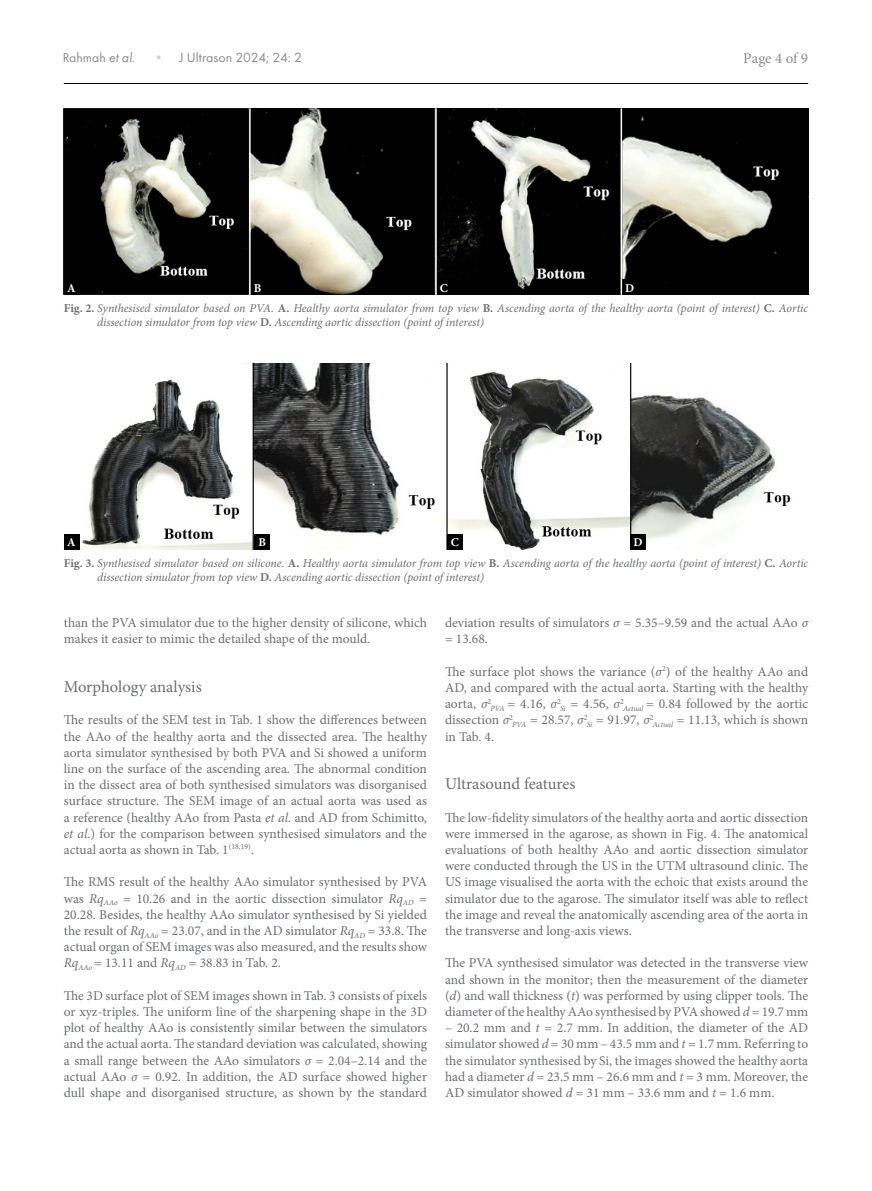
<style>
.page{position:relative;width:872px;height:1191px;background:#fff}
.page>*{position:absolute;margin:0;border:0;box-sizing:border-box;transform-origin:0 0}
.t1{font:16.5px "Minion Pro";letter-spacing:-.005em;color:#6d6e71}
.t2{font:15px "Minion Pro";letter-spacing:-.01em;color:#6d6e71}
.t3{font:13.8px "Futura PT";letter-spacing:.005em;color:#6d6e71}
.t4{font:13.5px/16.2px "Minion Pro";color:#6d6e71;text-align:justify}
.t5{font:italic 12px/14.4px "Minion Pro";letter-spacing:-.01em;color:#6d6e71}
.t6{font:700 12px "Minion Pro";color:#fff}
.s1{font-size:13.5px}
.s2{font-style:italic}
.s3{color:#c5c6c8}
.s4{font-weight:700;font-style:normal}
</style>
<div class="page">
<hr style="left:64px;top:83px;width:744px;height:1px;background:#000">
<img style="left:64px;top:108px;width:744px;height:187px">
<img style="left:79px;top:363px;width:712px;height:186px">
<div style="left:622px;top:280px;width:15px;height:15px;background:#000"></div>
<div style="left:630px;top:534px;width:16px;height:15px;background:#000"></div>
<div style="left:436px;top:280px;width:15px;height:15px;background:#000"></div>
<div style="left:447px;top:534px;width:15px;height:15px;background:#000"></div>
<div style="left:250px;top:280px;width:15px;height:15px;background:#000"></div>
<div style="left:254px;top:534px;width:16px;height:15px;background:#000"></div>
<div style="left:64px;top:280px;width:15px;height:15px;background:#000"></div>
<div style="left:64px;top:534px;width:15px;height:15px;background:#000"></div>
<hr style="left:249px;top:108px;width:2px;height:187px;background:#fff">
<hr style="left:435px;top:108px;width:2px;height:187px;background:#fff">
<hr style="left:620px;top:108px;width:2px;height:187px;background:#fff">
<p class="t3" style="left:63px;top:49px;width:241px"><span class="s1">Rahmah</span> <span class="s2">et al.</span> <span class="s3">•</span> J Ultrason 2024; 24: 2</p>
<p class="t2" style="left:743px;top:48px;width:66px">Page 4 of 9</p>
<p class="t6" style="left:67px;top:279px;width:10px">A</p>
<p class="t6" style="left:254px;top:279px;width:9px">B</p>
<p class="t6" style="left:440px;top:279px;width:10px">C</p>
<p class="t6" style="left:625px;top:279px;width:11px">D</p>
<p class="t5" style="left:97px;top:301px;width:712px;text-indent:-33px"><span class="s4">Fig. 2.</span> Synthesised simulator based on PVA. <span class="s4">A.</span> Healthy aorta simulator from top view <span class="s4">B.</span> Ascending aorta of the healthy aorta (point of interest) <span class="s4">C.</span> Aortic dissection simulator from top view <span class="s4">D.</span> Ascending aortic dissection (point of interest)</p>
<p class="t6" style="left:67px;top:534px;width:10px">A</p>
<p class="t6" style="left:258px;top:534px;width:9px">B</p>
<p class="t6" style="left:451px;top:534px;width:10px">C</p>
<p class="t6" style="left:633px;top:534px;width:11px">D</p>
<p class="t5" style="left:97px;top:555px;width:712px;text-indent:-33px"><span class="s4">Fig. 3.</span> Synthesised simulator based on silicone. <span class="s4">A.</span> Healthy aorta simulator from top view <span class="s4">B.</span> Ascending aorta of the healthy aorta (point of interest) <span class="s4">C.</span> Aortic dissection simulator from top view <span class="s4">D.</span> Ascending aortic dissection (point of interest)</p>
<p class="t4" style="left:64px;top:614px;width:365px">than the PVA simulator due to the higher density of silicone, which makes it easier to mimic the detailed shape of the mould.</p>
<p class="t1" style="left:64px;top:675px;width:139px">Morphology analysis</p>
<p class="t4" style="left:64px;top:712px;width:365px">The results of the SEM test in Tab. 1 show the differences between the AAo of the healthy aorta and the dissected area. The healthy aorta simulator synthesised by both PVA and Si showed a uniform line on the surface of the ascending area. The abnormal condition in the dissect area of both synthesised simulators was disorganised surface structure. The SEM image of an actual aorta was used as a reference (healthy AAo from Pasta <span class="s2">et al.</span> and AD from Schimitto, <span class="s2">et al.</span>) for the comparison between synthesised simulators and the actual aorta as shown in Tab. 1<sup>(18,19)</sup>.</p>
<p class="t4" style="left:64px;top:874px;width:365px">The RMS result of the healthy AAo simulator synthesised by PVA was <span class="s2">Rq</span><sub>AAo</sub> = 10.26 and in the aortic dissection simulator <span class="s2">Rq</span><sub>AD</sub> = 20.28. Besides, the healthy AAo simulator synthesised by Si yielded the result of <span class="s2">Rq</span><sub>AAo</sub> = 23.07, and in the AD simulator <span class="s2">Rq</span><sub>AD</sub> = 33.8. The actual organ of SEM images was also measured, and the results show <span class="s2">Rq</span><sub>AAo</sub> = 13.11 and <span class="s2">Rq</span><sub>AD</sub> = 38.83 in Tab. 2.</p>
<p class="t4" style="left:64px;top:987px;width:365px">The 3D surface plot of SEM images shown in Tab. 3 consists of pixels or xyz-triples. The uniform line of the sharpening shape in the 3D plot of healthy AAo is consistently similar between the simulators and the actual aorta. The standard deviation was calculated, showing a small range between the AAo simulators <span class="s2">σ</span> = 2.04–2.14 and the actual AAo <span class="s2">σ</span> = 0.92. In addition, the AD surface showed higher dull shape and disorganised structure, as shown by the standard</p>
<p class="t4" style="left:445px;top:614px;width:364px">deviation results of simulators <span class="s2">σ</span> = 5.35–9.59 and the actual AAo <span class="s2">σ </span>= 13.68.</p>
<p class="t4" style="left:445px;top:663px;width:365px">The surface plot shows the variance (<span class="s2">σ</span><sup>2</sup>) of the healthy AAo and AD, and compared with the actual aorta. Starting with the healthy aorta, <span class="s2">σ</span><sup>2</sup><sub>PVA</sub> = 4.16, <span class="s2">σ</span><sup>2</sup><sub>Si</sub> = 4.56, <span class="s2">σ</span><sup>2</sup><sub>Actual</sub> = 0.84 followed by the aortic dissection <span class="s2">σ</span><sup>2</sup><sub>PVA</sub> = 28.57, <span class="s2">σ</span><sup>2</sup><sub>Si</sub> = 91.97, <span class="s2">σ</span><sup>2</sup><sub>Actual</sub> = 11.13, which is shown in Tab. 4.</p>
<p class="t1" style="left:445px;top:773px;width:132px">Ultrasound features</p>
<p class="t4" style="left:445px;top:809px;width:365px">The low-fidelity simulators of the healthy aorta and aortic dissection were immersed in the agarose, as shown in Fig. 4. The anatomical evaluations of both healthy AAo and aortic dissection simulator were conducted through the US in the UTM ultrasound clinic. The US image visualised the aorta with the echoic that exists around the simulator due to the agarose. The simulator itself was able to reflect the image and reveal the anatomically ascending area of the aorta in the transverse and long-axis views.</p>
<p class="t4" style="left:445px;top:955px;width:365px">The PVA synthesised simulator was detected in the transverse view and shown in the monitor; then the measurement of the diameter (<span class="s2">d</span>) and wall thickness (<span class="s2">t</span>) was performed by using clipper tools. The diameter of the healthy AAo synthesised by PVA showed <span class="s2">d</span> = 19.7 mm</p>
<p class="t4" style="left:445px;top:1019px;width:365px">– 20.2 mm and <span class="s2">t</span> = 2.7 mm. In addition, the diameter of the AD simulator showed <span class="s2">d</span> = 30 mm – 43.5 mm and <span class="s2">t</span> = 1.7 mm. Referring to the simulator synthesised by Si, the images showed the healthy aorta had a diameter <span class="s2">d</span> = 23.5 mm – 26.6 mm and <span class="s2">t</span> = 3 mm. Moreover, the AD simulator showed <span class="s2">d</span> = 31 mm – 33.6 mm and <span class="s2">t</span> = 1.6 mm.</p>
</div>
